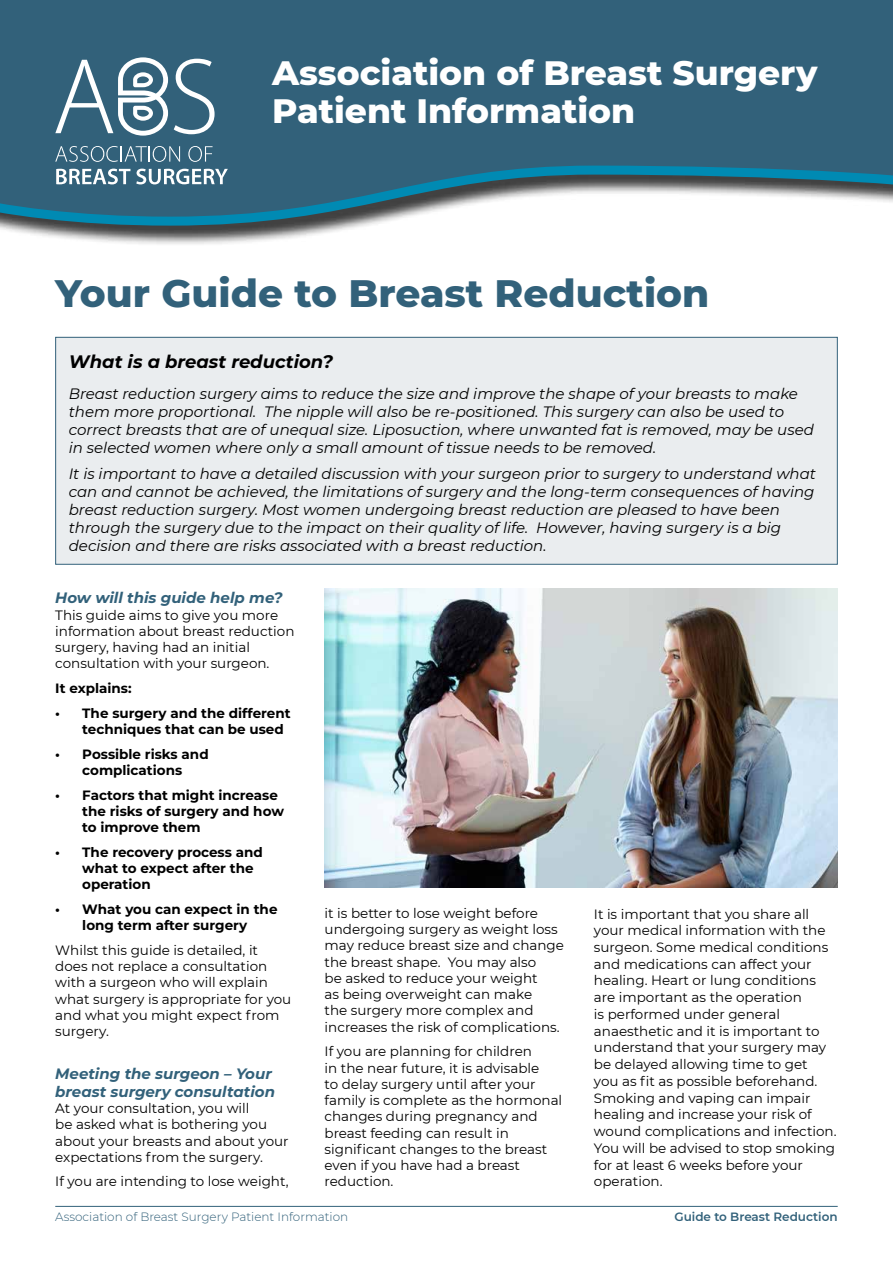
<style>
.page{position:relative;width:893px;height:1263px;background:#fff}
.page>*{position:absolute;margin:0;border:0;box-sizing:border-box;transform-origin:0 0}
.t1{font:800 39px "Montserrat";color:#32617a}
.t2{font:800 34.5px/37.5px "Montserrat";color:#fff}
.t3{font:italic 700 18px "Montserrat";color:#000}
.t4{font:italic 15px/18px "Montserrat";color:#000}
.t5{font:italic 700 15px/18px "Montserrat";color:#32617a}
.t6{font:13.5px/16.2px "Montserrat";color:#000}
.t7{font:700 13.5px/16.2px "Montserrat";color:#000}
.t8{font:300 12px "Montserrat";color:#32617a}
.t9{font:600 12px "Montserrat";color:#32617a}
</style>
<div class="page">
<hr style="left:55px;top:1206px;width:783px;height:1px;background:#32617a">
<div style="left:0;top:0;width:893px;height:246px;background:#000;opacity:.75"></div>
<svg style="left:0;top:0;width:893px;height:230px"></svg>
<div style="left:56px;top:337px;width:781px;height:227px;background:#eaedef"></div>
<div style="left:55px;top:337px;width:783px;height:228px;border:1px solid #32617a"></div>
<div style="left:55px;top:57px;width:173px;height:127px;background:#32617a"></div>
<svg style="left:174px;top:59px;width:41px;height:75px"></svg>
<svg style="left:55px;top:146px;width:125px;height:16px"></svg>
<svg style="left:188px;top:146px;width:25px;height:16px"></svg>
<svg style="left:56px;top:169px;width:74px;height:15px"></svg>
<svg style="left:136px;top:169px;width:92px;height:15px"></svg>
<svg style="left:55px;top:57px;width:113px;height:79px"></svg>
<img style="left:325px;top:589px;width:513px;height:299px">
<h2 class="t2" style="left:272px;top:53px;width:547px">Association of Breast Surgery<br>Patient Information</h2>
<h1 class="t1" style="left:55px;top:264px;width:656px">Your Guide to Breast Reduction</h1>
<h3 class="t3" style="left:69px;top:348px;width:266px">What is a breast reduction?</h3>
<p class="t4" style="left:69px;top:384px;width:747px">Breast reduction surgery aims to reduce the size and improve the shape of your breasts to make them more proportional. The nipple will also be re-positioned. This surgery can also be used to correct breasts that are of unequal size. Liposuction, where unwanted fat is removed, may be used in selected women where only a small amount of tissue needs to be removed.</p>
<p class="t4" style="left:69px;top:464px;width:749px">It is important to have a detailed discussion with your surgeon prior to surgery to understand what can and cannot be achieved, the limitations of surgery and the long-term consequences of having breast reduction surgery. Most women undergoing breast reduction are pleased to have been through the surgery due to the impact on their quality of life. However, having surgery is a big decision and there are risks associated with a breast reduction.</p>
<p class="t5" style="left:55px;top:588px;width:229px">How will this guide help me?</p>
<p class="t6" style="left:55px;top:606px;width:241px">This guide aims to give you more information about breast reduction surgery, having had an initial consultation with your surgeon.</p>
<p class="t7" style="left:55px;top:680px;width:78px">It explains:</p>
<p class="t7" style="left:82px;top:704px;width:210px;text-indent:-27px">• The surgery and the different techniques that can be used</p>
<p class="t7" style="left:55px;top:745px;width:155px;text-align:center">• Possible risks and complications</p>
<p class="t7" style="left:82px;top:786px;width:203px;text-indent:-27px">• Factors that might increase the risks of surgery and how to improve them</p>
<p class="t7" style="left:82px;top:843px;width:182px;text-indent:-27px">• The recovery process and what to expect after the operation</p>
<p class="t7" style="left:55px;top:901px;width:224px;text-align:center">• What you can expect in the long term after surgery</p>
<p class="t6" style="left:55px;top:941px;width:238px">Whilst this guide is detailed, it does not replace a consultation with a surgeon who will explain what surgery is appropriate for you and what you might expect from surgery.</p>
<p class="t5" style="left:55px;top:1064px;width:221px">Meeting the surgeon – Your breast surgery consultation</p>
<p class="t6" style="left:55px;top:1100px;width:235px">At your consultation, you will<br>be asked what is bothering you about your breasts and about your expectations from the surgery.</p>
<p class="t6" style="left:55px;top:1173px;width:235px">If you are intending to lose weight,</p>
<p class="t6" style="left:325px;top:904px;width:241px">it is better to lose weight before undergoing surgery as weight loss may reduce breast size and change the breast shape. You may also<br>be asked to reduce your weight<br>as being overweight can make<br>the surgery more complex and increases the risk of complications.</p>
<p class="t6" style="left:325px;top:1043px;width:239px">If you are planning for children<br>in the near future, it is advisable<br>to delay surgery until after your family is complete as the hormonal changes during pregnancy and breast feeding can result in significant changes to the breast even if you have had a breast reduction.</p>
<p class="t6" style="left:594px;top:905px;width:244px;line-height:16.8px">It is important that you share all your medical information with the surgeon. Some medical conditions and medications can affect your healing. Heart or lung conditions are important as the operation<br>is performed under general anaesthetic and it is important to understand that your surgery may be delayed allowing time to get<br>you as fit as possible beforehand.<br>Smoking and vaping can impair healing and increase your risk of wound complications and infection.<br>You will be advised to stop smoking for at least 6 weeks before your operation.</p>
<p class="t8" style="left:55px;top:1209px;width:294px">Association of Breast Surgery Patient Information</p>
<p class="t9" style="left:674px;top:1209px;width:165px">Guide to Breast Reduction</p>
</div>
